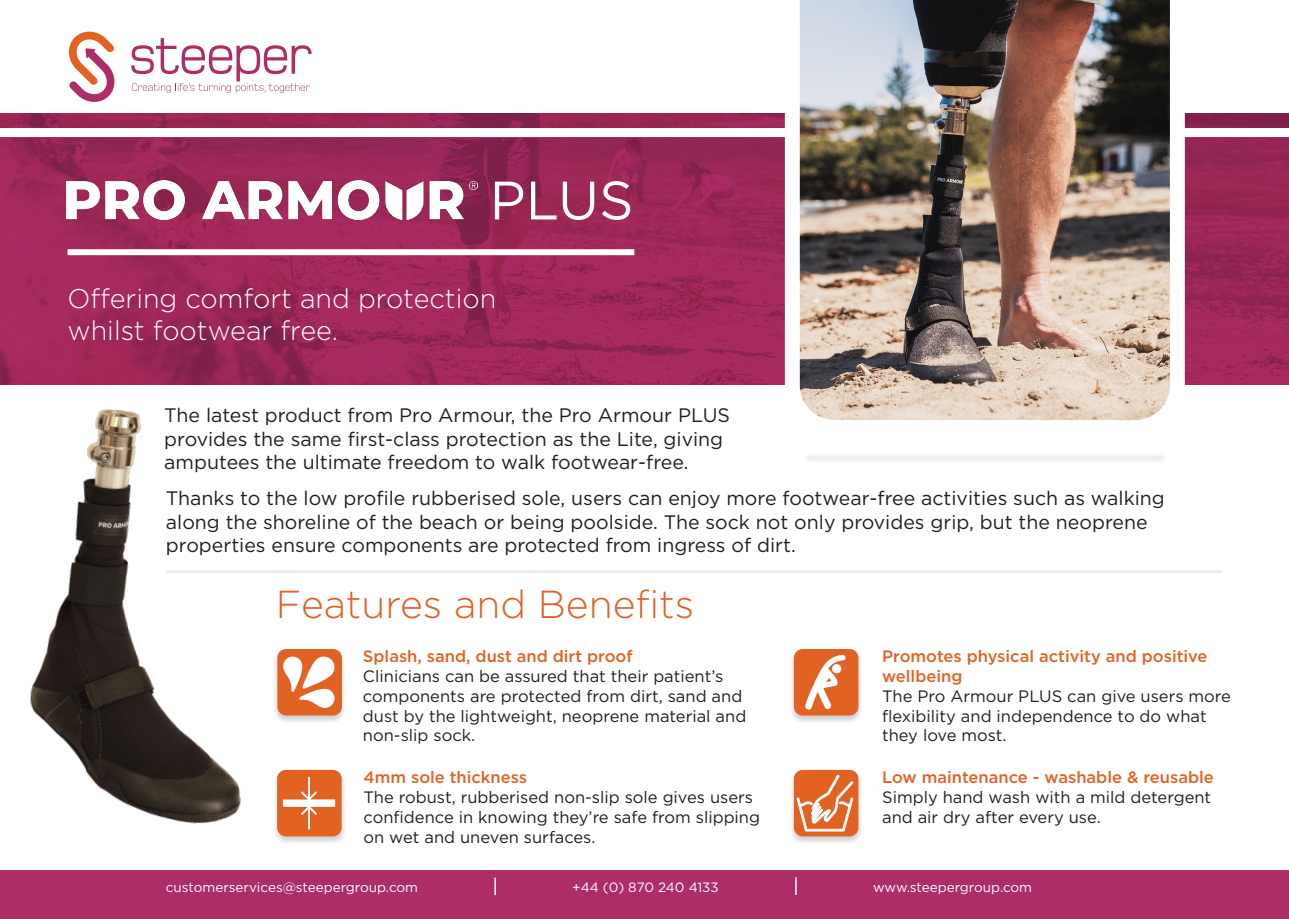
<style>
.page{position:relative;width:1289px;height:919px;background:#fff}
.page>*{position:absolute;margin:0;border:0;box-sizing:border-box;transform-origin:0 0}
.t1{font:54px "Gotham";color:#fff}
.t2{font:300 39px "Gotham";color:#e26224}
.t3{font:300 27px/32.4px "Gotham";color:#fff}
.t4{font:19.5px/23.4px "Gotham";color:#231f20}
.t5{font:16.5px/19.8px "Gotham";color:#231f20}
.t6{font:500 16.5px/19.8px "Gotham";color:#e26224}
.t7{font:13.5px "Gotham";color:#fff}
</style>
<div class="page">
<svg style="left:68px;top:32px;width:47px;height:70px"></svg>
<svg style="left:131px;top:38px;width:180px;height:55px"></svg>
<div style="left:0;top:870px;width:1288px;height:48px;background:#ad2d66"></div>
<svg style="left:0;top:137px;width:1288px;height:247px;background:#9d2758"></svg>
<svg style="left:0;top:114px;width:1288px;height:14px;background:#952552"></svg>
<img style="left:784px;top:0;width:400px;height:421px">
<div style="left:789px;top:769px;width:74px;height:76px;background:#231f20;opacity:.2"></div>
<div style="left:794px;top:769px;width:64px;height:67px;border:4px solid #e26224;border-radius:7px"></div>
<div style="left:789px;top:648px;width:74px;height:76px;background:#231f20;opacity:.21"></div>
<div style="left:796px;top:651px;width:60px;height:62px;background:#e26224;border-radius:7px"></div>
<div style="left:794px;top:649px;width:64px;height:66px;border:4px solid #e26224;border-radius:7px"></div>
<div style="left:67px;top:249px;width:567px;height:6px;background:#fff"></div>
<hr style="left:166px;top:570px;width:1055px;height:3px;background:#eeeeef">
<div style="left:802px;top:452px;width:364px;height:12px;background:#f8f7f8"></div>
<hr style="left:807px;top:456px;width:355px;height:3px;background:#eeeeef">
<svg style="left:796px;top:771px;width:58px;height:60px"></svg>
<svg style="left:804px;top:654px;width:43px;height:57px"></svg>
<div style="left:832px;top:664px;width:9px;height:9px;background:#fff;border-radius:50%"></div>
<img style="left:67px;top:180px;width:410px;height:39px">
<svg style="left:494px;top:877px;width:2px;height:18px"></svg>
<svg style="left:795px;top:877px;width:1px;height:17px"></svg>
<img style="left:0;top:374px;width:359px;height:469px">
<p class="t1" style="left:489px;top:166px;width:145px">PLUS</p>
<p class="t3" style="left:67px;top:281px;width:430px">Offering comfort and protection whilst footwear free.</p>
<p class="t4" style="left:164px;top:403px;width:567px">The latest product from Pro Armour, the Pro Armour PLUS provides the same first-class protection as the Lite, giving amputees the ultimate freedom to walk footwear-free.</p>
<p class="t4" style="left:166px;top:486px;width:1000px">Thanks to the low profile rubberised sole, users can enjoy more footwear-free activities such as walking along the shoreline of the beach or being poolside. The sock not only provides grip, but the neoprene properties ensure components are protected from ingress of dirt.</p>
<p class="t2" style="left:276px;top:579px;width:420px">Features and Benefits</p>
<p class="t6" style="left:363px;top:646px;width:271px">Splash, sand, dust and dirt proof</p>
<p class="t5" style="left:363px;top:666px;width:385px">Clinicians can be assured that their patient’s components are protected from dirt, sand and dust by the lightweight, neoprene material and non-slip sock.</p>
<p class="t6" style="left:363px;top:767px;width:165px">4mm sole thickness</p>
<p class="t5" style="left:363px;top:786px;width:398px">The robust, rubberised non-slip sole gives users confidence in knowing they’re safe from slipping on wet and uneven surfaces.</p>
<p class="t6" style="left:882px;top:646px;width:327px">Promotes physical activity and positive wellbeing</p>
<p class="t5" style="left:882px;top:685px;width:350px">The Pro Armour PLUS can give users more flexibility and independence to do what they love most.</p>
<p class="t6" style="left:882px;top:767px;width:333px">Low maintenance - washable &amp; reusable</p>
<p class="t5" style="left:882px;top:786px;width:331px">Simply hand wash with a mild detergent and air dry after every use.</p>
<p class="t7" style="left:166px;top:878px;width:254px">customerservices@steepergroup.com</p>
<p class="t7" style="left:572px;top:878px;width:148px">+44 (0) 870 240 4133</p>
<p class="t7" style="left:873px;top:878px;width:161px">www.steepergroup.com</p>
</div>
